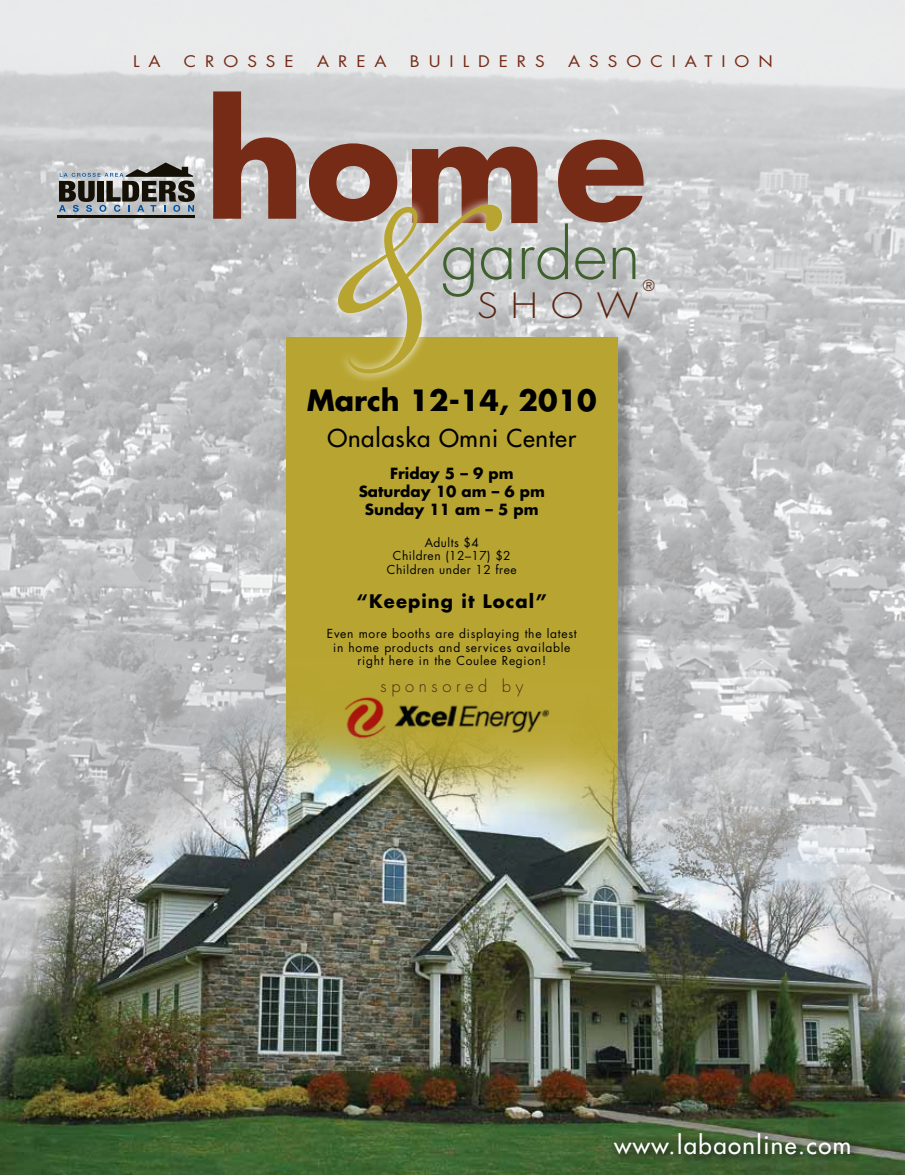
<style>
.page{position:relative;width:905px;height:1175px;background:#fff}
.page>*{position:absolute;margin:0;border:0;box-sizing:border-box;transform-origin:0 0}
.t1{font:300 67.35px "Futura";color:#3e602d}
.t2{font:300 33.9px "Futura";color:#582511;scale:1.11 1}
.t3{font:700 28.5px "Futura";color:#000}
.t4{font:24px "Futura";letter-spacing:.03em;color:#000}
.t5{font:24px "Futura";letter-spacing:.06em;color:#fff}
.t6{font:700 18.15px "Futura";letter-spacing:.06em;color:#000}
.t7{font:300 16.5px "Futura";letter-spacing:.28em;color:#462b1b}
.t8{font:15.6px "Futura";letter-spacing:.52em;color:#762b16;scale:1.11 1}
.t9{font:700 15px/18px "Futura";color:#000;text-align:center}
.t10{font:300 15px "Futura";color:#582511}
.t11{font:12.15px/13.5px "Futura";letter-spacing:.06em;color:#000;text-align:center}
.t12{font:12px/13.5px "Futura";letter-spacing:.04em;color:#000;text-align:center}
</style>
<div class="page">
<img style="left:0;top:0;width:904px;height:572px">
<div style="left:286px;top:337px;width:332px;height:721px;background:#b8a531"></div>
<hr style="left:57px;top:215px;width:138px;height:2px;background:#141006">
<svg style="left:59px;top:162px;width:136px;height:50px;background:#808384"></svg>
<svg style="left:213px;top:91px;width:83px;height:128px;background:#996d61"></svg>
<svg style="left:558px;top:140px;width:85px;height:82px;background:#905d50"></svg>
<svg style="left:349px;top:373px;width:46px;height:7px"></svg>
<svg style="left:309px;top:143px;width:228px;height:230px;background:#b3a083"></svg>
<img style="left:0;top:572px;width:904px;height:602px">
<div style="left:608px;top:1127px;width:252px;height:37px;background:#000;opacity:.75"></div>
<p class="t8" style="left:133px;top:51px;width:26px">L A</p>
<p class="t8" style="left:184px;top:51px;width:101px">CROSSE</p>
<p class="t8" style="left:317px;top:51px;width:64px">AREA</p>
<p class="t8" style="left:410px;top:51px;width:123px">BUILDERS</p>
<p class="t8" style="left:568px;top:51px;width:186px">ASSOCIATION</p>
<h1 class="t1" style="left:440px;top:211px;width:201px">garden</h1>
<p class="t10" style="left:643px;top:275px;width:14px">®</p>
<h2 class="t2" style="left:477px;top:283px;width:147px">SHOW</h2>
<h3 class="t3" style="left:307px;top:381px;width:291px">March 12-14, 2010</h3>
<h3 class="t4" style="left:327px;top:423px;width:250px">Onalaska Omni Center</h3>
<p class="t9" style="left:359px;top:464px;width:188px">Friday 5 – 9 pm<br>Saturday 10 am – 6 pm<br>Sunday 11 am – 5 pm</p>
<p class="t12" style="left:387px;top:535px;width:131px">Adults $4<br>Children (12–17) $2<br>Children under 12 free</p>
<h3 class="t6" style="left:357px;top:588px;width:191px">“Keeping it Local”</h3>
<p class="t11" style="left:327px;top:626px;width:251px">Even more booths are displaying the latest in home products and services available right here in the Coulee Region!</p>
<h3 class="t7" style="left:380px;top:675px;width:144px">sponsored by</h3>
<h3 class="t5" style="left:614px;top:1129px;width:239px">www.labaonline.com</h3>
</div>
